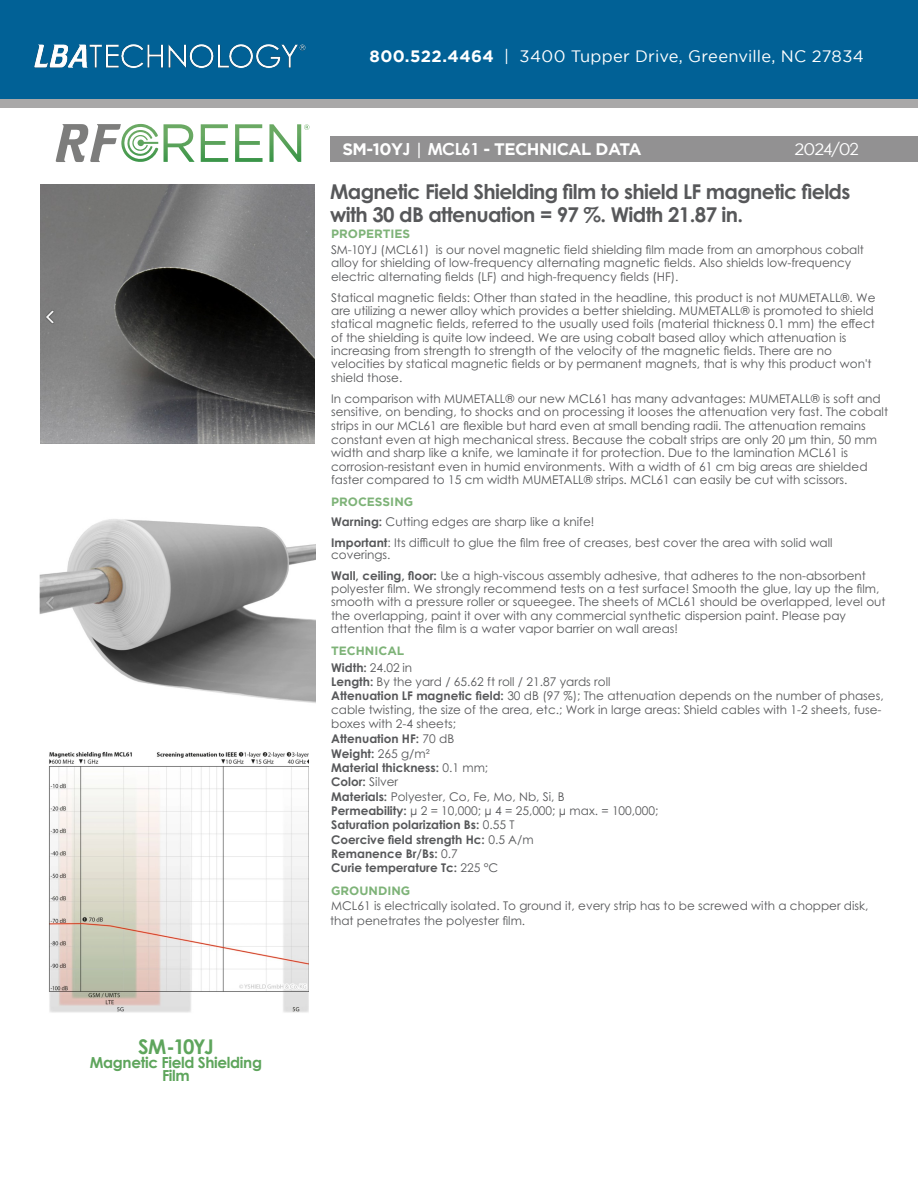
<style>
.page{position:relative;width:918px;height:1188px;background:#fff}
.page>*{position:absolute;margin:0;border:0;box-sizing:border-box;transform-origin:0 0}
.t1{font:700 20.4px/22.8px "Century Gothic Pro";letter-spacing:-.03em;color:#57585a}
.t2{font:700 20.25px "Century Gothic";letter-spacing:-.075em;color:#5ea55c}
.t3{font:700 16.65px "Gotham";letter-spacing:-.03em;color:#fff}
.t4{font:16.65px "Gotham";color:#fff}
.t5{font:16.5px "Gotham";letter-spacing:.015em;color:#fff}
.t6{font:700 15.15px/12.8px "Century Gothic";letter-spacing:-.02em;color:#5ea55c;text-align:center}
.t7{font:12px/14.2px "Century Gothic Pro";color:#57585a}
.t8{font:700 12px/16.4px "Gotham";color:#7eb378}
.s1{font-weight:700}
.s2{font-family:"Century Gothic"}
.s3{font-family:"Gotham";font-weight:700;color:#7eb378}
.s4{font-family:"Century Gothic Pro";color:#57585a}
.s5{font-family:"Century Gothic Pro";font-weight:400;color:#57585a}
</style>
<div class="page">
<div style="left:0;top:86px;width:918px;height:22px;background:#a9a8a8"></div>
<div style="left:0;top:0;width:918px;height:99px;background:#016196"></div>
<div style="left:330px;top:136px;width:588px;height:26px;background:#929192"></div>
<svg style="left:164px;top:124px;width:31px;height:38px"></svg>
<svg style="left:201px;top:124px;width:27px;height:38px"></svg>
<svg style="left:235px;top:124px;width:28px;height:38px"></svg>
<svg style="left:269px;top:124px;width:40px;height:38px"></svg>
<svg style="left:56px;top:124px;width:102px;height:38px"></svg>
<img style="left:34px;top:44px;width:272px;height:24px">
<img style="left:40px;top:184px;width:275px;height:259px">
<img style="left:48px;top:751px;width:261px;height:262px">
<img style="left:39px;top:519px;width:276px;height:184px">
<p class="t2" style="left:138px;top:1031px;width:77px">SM-10YJ</p>
<p class="t6" style="left:90px;top:1056px;width:174px">Magnetic Field Shielding<br>Film</p>
<h3 class="t5" style="left:370px;top:47px;width:496px"><span class="s1">800.522.4464</span> | 3400 Tupper Drive, Greenville, NC 27834</h3>
<p class="t3" style="left:342px;top:139px;width:301px">SM-10Y<span class="s2">J | MCL61</span> - TECHNICAL DATA</p>
<p class="t4" style="left:795px;top:140px;width:66px">202<span class="s2">4</span>/0<span class="s2">2</span></p>
<p class="t1" style="left:330px;top:180px;width:522px">Magnetic Field Shielding film to shield LF magnetic fields with 30 dB attenuation = 97 %. Width 21.87 in.</p>
<p class="t7" style="left:331px;top:226px;width:534px;line-height:15.5px"><span class="s3">PROPERTIES<br></span>SM-10YJ (MCL61) is our novel magnetic field shielding film made from an amorphous cobalt</p>
<p class="t7" style="left:331px;top:256px;width:522px;line-height:13.5px">alloy for shielding of low-frequency alternating magnetic fields. Also shields low-frequency electric alternating fields (LF) and high-frequency fields (HF).</p>
<p class="t7" style="left:331px;top:291px;width:546px;line-height:13.4px">Statical magnetic fields: Other than stated in the headline, this product is not MUMETALL®. We are utilizing a newer alloy which provides a better shielding. MUMETALL® is promoted to shield statical magnetic fields, referred to the usually used foils (material thickness 0.1 mm) the effect of the shielding is quite low indeed. We are using cobalt based alloy which attenuation is increasing from strength to strength of the velocity of the magnetic fields. There are no velocities by statical magnetic fields or by permanent magnets, that is why this product won't shield those.</p>
<p class="t7" style="left:331px;top:392px;width:558px;line-height:13.6px">In comparison with MUMETALL® our new MCL61 has many advantages: MUMETALL® is soft and sensitive, on bending, to shocks and on processing it looses the attenuation very fast. The cobalt strips in our MCL61 are flexible but hard even at small bending radii. The attenuation remains constant even at high mechanical stress. Because the cobalt strips are only 20 µm thin, 50 mm width and sharp like a knife, we laminate it for protection. Due to the lamination MCL61 is corrosion-resistant even in humid environments. With a width of 61 cm big areas are shielded faster compared to 15 cm width MUMETALL® strips. MCL61 can easily be cut with scissors.</p>
<p class="t7" style="left:331px;top:491px;width:503px;line-height:20.7px"><span class="s3">PROCESSING<br></span><span class="s1">Warning:</span> Cutting edges are sharp like a knife!<br><span class="s1">Important</span>: Its difficult to glue the film free of creases, best cover the area with solid wall</p>
<p class="t7" style="left:331px;top:545px;width:536px;line-height:20.2px">coverings.<br><span class="s1">Wall, ceiling, floor:</span> Use a high-viscous assembly adhesive, that adheres to the non-absorbent</p>
<p class="t7" style="left:331px;top:581px;width:556px;line-height:13.5px">polyester film. We strongly recommend tests on a test surface! Smooth the glue, lay up the film, smooth with a pressure roller or squeegee. The sheets of MCL61 should be overlapped, level out the overlapping, paint it over with any commercial synthetic dispersion paint. Please pay attention that the film is a water vapor barrier on wall areas!</p>
<p class="t8" style="left:331px;top:643px;width:83px">TECHNICAL<br><span class="s4">Width:</span> <span class="s5">24.02 in</span></p>
<p class="t7" style="left:331px;top:675px;width:554px"><span class="s1">Length:</span> By the yard / 65.62 ft roll / 21.87 yards roll<br><span class="s1">Attenuation LF magnetic field:</span> 30 dB (97 %); The attenuation depends on the number of phases, cable twisting, the size of the area, etc.; Work in large areas: Shield cables with 1-2 sheets, fuse&shy;boxes with 2-4 sheets;<br><span class="s1">Attenuation HF:</span> 70 dB<br><span class="s1">Weight:</span> 265 g/m²<br><span class="s1">Material thickness:</span> 0.1 mm;<br><span class="s1">Color:</span> Silver<br><span class="s1">Materials:</span> Polyester, Co, Fe, Mo, Nb, Si, B<br><span class="s1">Permeability:</span> µ 2 = 10,000; µ 4 = 25,000; µ max. = 100,000;<br><span class="s1">Saturation polarization Bs:</span> 0.55 T<br><span class="s1">Coercive field strength Hc:</span> 0.5 A/m<br><span class="s1">Remanence Br/Bs:</span> 0.7<br><span class="s1">Curie temperature Tc:</span> 225 °C</p>
<p class="t7" style="left:330px;top:883px;width:540px;line-height:14.9px"><span class="s3">GROUNDING<br></span>MCL61 is electrically isolated. To ground it, every strip has to be screwed with a chopper disk, that penetrates the polyester film.</p>
</div>
